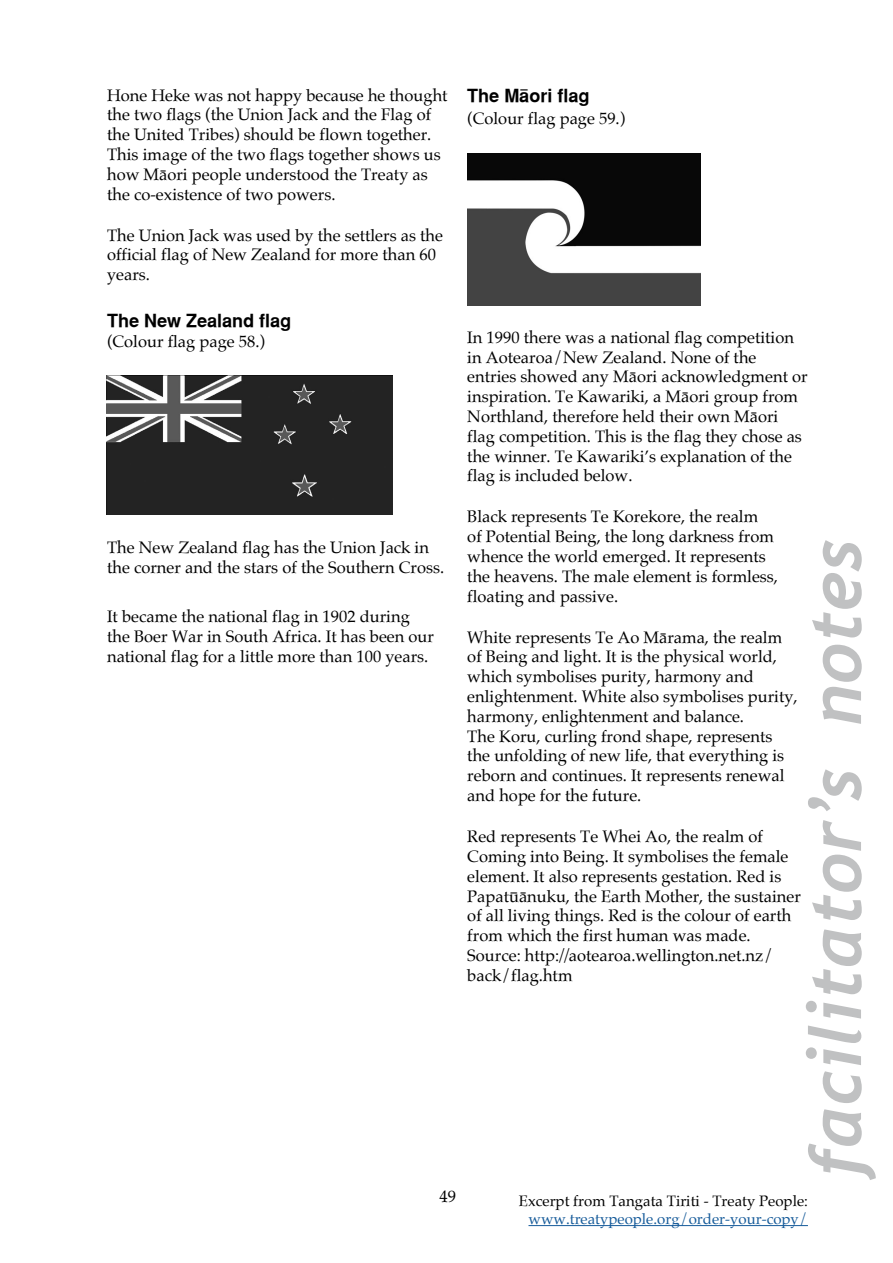
<style>
.page{position:relative;width:893px;height:1263px;background:#fff}
.page>*{position:absolute;margin:0;border:0;box-sizing:border-box;transform-origin:0 0}
.t1{font:italic 700 72px "Trebuchet";color:#c0c1c2}
.t2{font:700 18px "HI Keawe";color:#000}
.t3{font:16.5px/19.8px "HI Piilani Roman";color:#000}
.t4{font:15px "HI Piilani Roman";color:#000}
.t5{font:15px "HI Piilani Roman";color:#165b9a}
</style>
<div class="page">
<hr style="left:528px;top:1225px;width:280px;height:1px;background:#165b9a">
<img style="left:468px;top:153px;width:233px;height:152px">
<img style="left:107px;top:376px;width:285px;height:139px">
<p class="t3" style="left:107px;top:85px;width:342px">Hone Heke was not happy because he thought the two flags (the Union Jack and the Flag of the United Tribes) should be flown together.<br>This image of the two flags together shows us how Mäori people understood the Treaty as the co-existence of two powers.</p>
<p class="t3" style="left:107px;top:225px;width:337px">The Union Jack was used by the settlers as the official flag of New Zealand for more than 60 years.</p>
<p class="t2" style="left:107px;top:310px;width:186px">The New Zealand flag</p>
<p class="t3" style="left:107px;top:331px;width:159px">(Colour flag page 58.)</p>
<p class="t3" style="left:107px;top:538px;width:339px">The New Zealand flag has the Union Jack in the corner and the stars of the Southern Cross.</p>
<p class="t3" style="left:107px;top:607px;width:328px">It became the national flag in 1902 during the Boer War in South Africa. It has been our national flag for a little more than 100 years.</p>
<p class="t2" style="left:467px;top:85px;width:124px">The Mäori flag</p>
<p class="t3" style="left:467px;top:109px;width:159px">(Colour flag page 59.)</p>
<p class="t3" style="left:467px;top:328px;width:342px">In 1990 there was a national flag competition in Aotearoa/New Zealand. None of the entries showed any Mäori acknowledgment or inspiration. Te Kawariki, a Mäori group from Northland, therefore held their own Mäori flag competition. This is the flag they chose as the winner. Te Kawariki’s explanation of the flag is included below.</p>
<p class="t3" style="left:467px;top:507px;width:312px">Black represents Te Korekore, the realm<br>of Potential Being, the long darkness from whence the world emerged. It represents the heavens. The male element is formless, floating and passive.</p>
<p class="t3" style="left:467px;top:627px;width:332px">White represents Te Ao Märama, the realm of Being and light. It is the physical world, which symbolises purity, harmony and enlightenment. White also symbolises purity, harmony, enlightenment and balance.<br>The Koru, curling frond shape, represents the unfolding of new life, that everything is reborn and continues. It represents renewal and hope for the future.</p>
<p class="t3" style="left:467px;top:827px;width:335px">Red represents Te Whei Ao, the realm of Coming into Being. It symbolises the female element. It also represents gestation. Red is Papatüänuku, the Earth Mother, the sustainer of all living things. Red is the colour of earth from which the first human was made.<br>Source: http://aotearoa.wellington.net.nz/ back/flag.htm</p>
<h1 class="t1" style="left:791px;top:1178px;width:640px;rotate:-90deg">facilitator’s notes</h1>
<p class="t3" style="left:440px;top:1186px;width:18px">49</p>
<p class="t4" style="left:519px;top:1192px;width:290px">Excerpt from Tangata Tiriti - Treaty People:</p>
<p class="t5" style="left:528px;top:1210px;width:281px">www.treatypeople.org/order-your-copy/</p>
</div>
